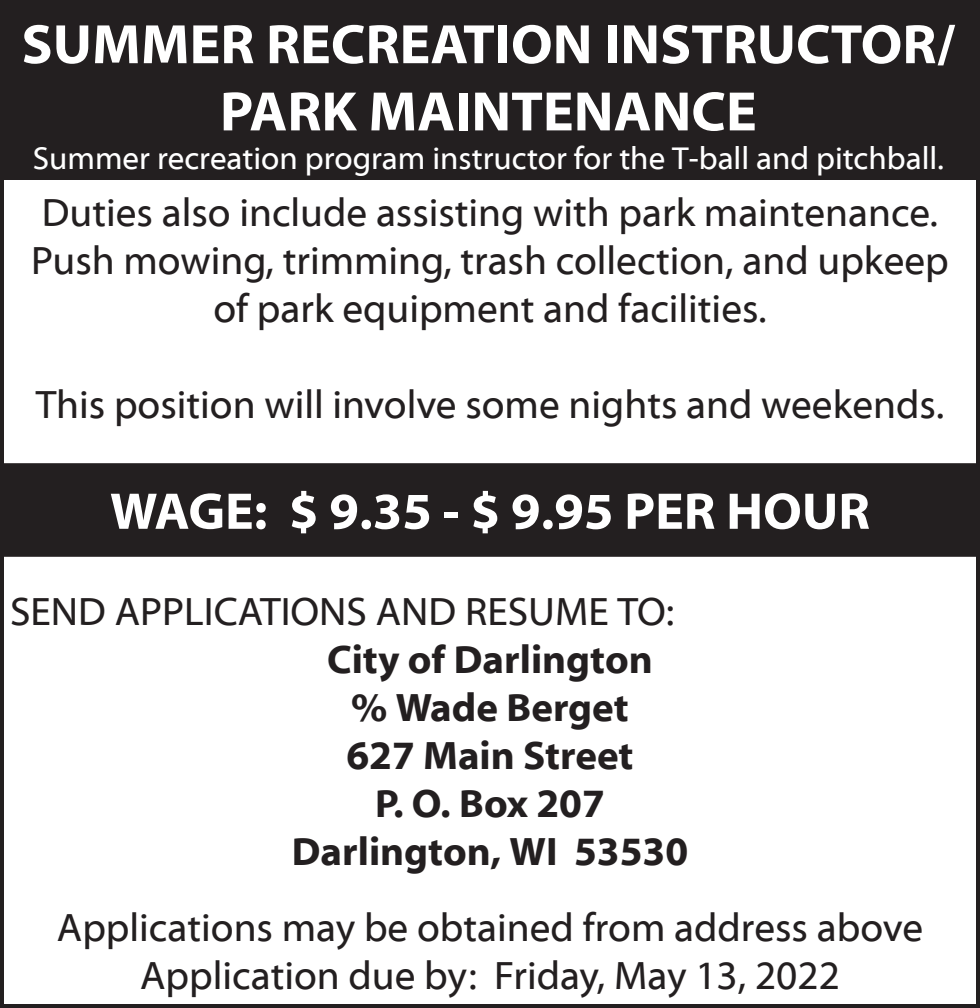
<style>
.page{position:relative;width:980px;height:1008px;background:#fff}
.page>*{position:absolute;margin:0;border:0;box-sizing:border-box;transform-origin:0 0}
.t1{font:700 56px "Myriad Web Pro";color:#fff}
.t2{font:700 52px "Myriad Web Pro";color:#fff}
.t3{font:40px/48px "Myriad Web Pro";color:#231f20;text-align:center}
.t4{font:700 40px "Myriad Web Pro";color:#231f20}
.t5{font:32px "Myriad Web Pro";color:#fff}
</style>
<div class="page">
<div style="left:2px;top:465px;width:976px;height:90px;background:#231f20"></div>
<div style="left:0;top:463px;width:980px;height:94px;border:4px solid #231f20"></div>
<div style="left:2px;top:2px;width:976px;height:176px;background:#231f20"></div>
<div style="left:0;top:0;width:980px;height:180px;border:4px solid #231f20"></div>
<div style="left:0;top:0;width:980px;height:1008px;border:4px solid #231f20"></div>
<p class="t1" style="left:21px;top:14px;width:935px">SUMMER RECREATION INSTRUCTOR/</p>
<p class="t1" style="left:220px;top:81px;width:538px">PARK MAINTENANCE</p>
<p class="t5" style="left:33px;top:141px;width:913px">Summer recreation program instructor for the T-ball and pitchball.</p>
<p class="t3" style="left:31px;top:190px;width:919px">Duties also include assisting with park maintenance.<br>Push mowing, trimming, trash collection, and upkeep of park equipment and facilities.</p>
<p class="t3" style="left:36px;top:382px;width:910px">This position will involve some nights and weekends.</p>
<p class="t2" style="left:110px;top:483px;width:761px">WAGE: $ 9.35 - $ 9.95 PER HOUR</p>
<p class="t3" style="left:10px;top:588px;width:666px">SEND APPLICATIONS AND RESUME TO:</p>
<p class="t4" style="left:327px;top:637px;width:327px">City of Darlington</p>
<p class="t4" style="left:351px;top:685px;width:279px">% Wade Berget</p>
<p class="t4" style="left:346px;top:733px;width:289px">627 Main Street</p>
<p class="t4" style="left:375px;top:781px;width:231px">P. O. Box 207</p>
<p class="t4" style="left:292px;top:829px;width:398px">Darlington, WI 53530</p>
<p class="t3" style="left:57px;top:904px;width:868px">Applications may be obtained from address above</p>
<p class="t3" style="left:140px;top:952px;width:701px">Application due by: Friday, May 13, 2022</p>
</div>
